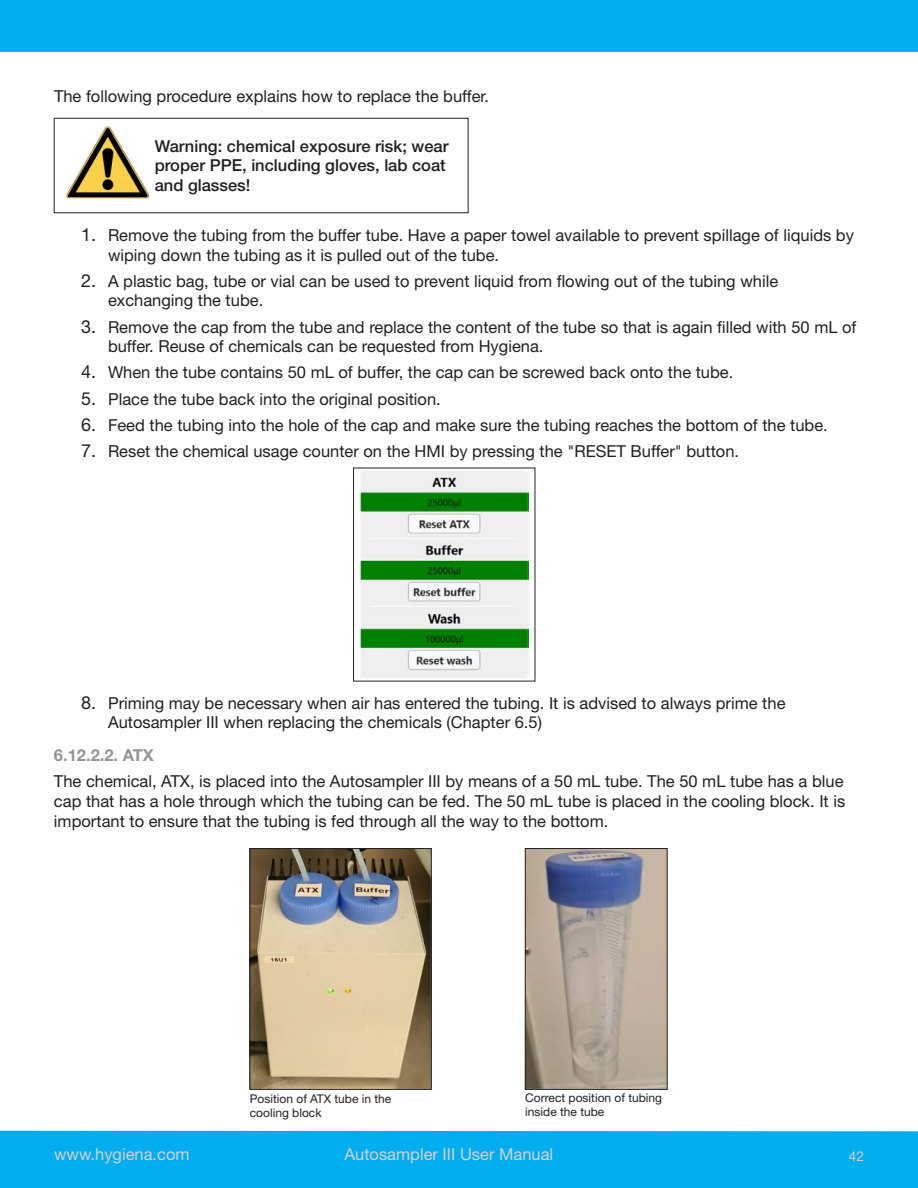
<style>
.page{position:relative;width:918px;height:1188px;background:#fff}
.page>*{position:absolute;margin:0;border:0;box-sizing:border-box;transform-origin:0 0}
.t1{font:16.5px/19.5px "Helvetica Neue LT Pro";color:#231f20}
.t2{font:500 16.5px/19.5px "Helvetica Neue LT Pro";color:#231f20}
.t3{font:16.5px "Helvetica Neue LT Pro";color:#dbcfcc}
.t4{font:700 16.5px "Helvetica Neue LT Pro";color:#939598}
.t5{font:13.5px "Helvetica Neue LT Pro";color:#dbcfcc}
.t6{font:12px/14.4px "Helvetica Neue LT Pro";color:#231f20}
.s1{font-size:18px}
</style>
<div class="page">
<div style="left:0;top:1131px;width:918px;height:57px;background:#00aeef"></div>
<div style="left:0;top:0;width:918px;height:52px;background:#00aeef"></div>
<img style="left:66px;top:127px;width:82px;height:72px">
<div style="left:54px;top:118px;width:414px;height:95px;border:1px solid #231f20"></div>
<img style="left:360px;top:470px;width:168px;height:208px">
<img style="left:251px;top:850px;width:179px;height:238px">
<div style="left:249px;top:848px;width:183px;height:242px;border:1px solid #231f20"></div>
<img style="left:527px;top:850px;width:139px;height:238px">
<div style="left:525px;top:848px;width:143px;height:242px;border:1px solid #231f20"></div>
<p class="t1" style="left:54px;top:86px;width:437px">The following procedure explains how to replace the buffer.</p>
<p class="t2" style="left:155px;top:136px;width:295px">Warning: chemical exposure risk; wear proper PPE, including gloves, lab coat and glasses!</p>
<p class="t1" style="left:108px;top:225px;width:748px;text-indent:-27px"><span class="s1">1.</span> Remove the tubing from the buffer tube. Have a paper towel available to prevent spillage of liquids by wiping down the tubing as it is pulled out of the tube.</p>
<p class="t1" style="left:108px;top:271px;width:672px;text-indent:-27px"><span class="s1">2.</span> A plastic bag, tube or vial can be used to prevent liquid from flowing out of the tubing while exchanging the tube.</p>
<p class="t1" style="left:108px;top:317px;width:750px;text-indent:-27px"><span class="s1">3.</span> Remove the cap from the tube and replace the content of the tube so that is again filled with 50 mL of buffer. Reuse of chemicals can be requested from Hygiena.</p>
<p class="t1" style="left:81px;top:362px;width:654px"><span class="s1">4.</span> When the tube contains 50 mL of buffer, the cap can be screwed back onto the tube.</p>
<p class="t1" style="left:81px;top:389px;width:361px"><span class="s1">5.</span> Place the tube back into the original position.</p>
<p class="t1" style="left:81px;top:415px;width:748px"><span class="s1">6.</span> Feed the tubing into the hole of the cap and make sure the tubing reaches the bottom of the tube.</p>
<p class="t1" style="left:81px;top:441px;width:660px"><span class="s1">7.</span> Reset the chemical usage counter on the HMI by pressing the "RESET Buffer" button.</p>
<p class="t1" style="left:108px;top:693px;width:679px;text-indent:-27px"><span class="s1">8.</span> Priming may be necessary when air has entered the tubing. It is advised to always prime the<br>Autosampler III when replacing the chemicals (Chapter 6.5)</p>
<p class="t4" style="left:54px;top:745px;width:101px">6.12.2.2. ATX</p>
<p class="t1" style="left:54px;top:771px;width:793px;text-align:justify">The chemical, ATX, is placed into the Autosampler III by means of a 50 mL tube. The 50 mL tube has a blue cap that has a hole through which the tubing can be fed. The 50 mL tube is placed in the cooling block. It is important to ensure that the tubing is fed through all the way to the bottom.</p>
<p class="t6" style="left:250px;top:1091px;width:143px">Position of ATX tube in the cooling block</p>
<p class="t6" style="left:525px;top:1090px;width:138px">Correct position of tubing inside the tube</p>
<p class="t3" style="left:54px;top:1144px;width:137px">www.hygiena.com</p>
<p class="t3" style="left:345px;top:1144px;width:210px">Autosampler III User Manual</p>
<p class="t5" style="left:849px;top:1147px;width:17px">42</p>
</div>
